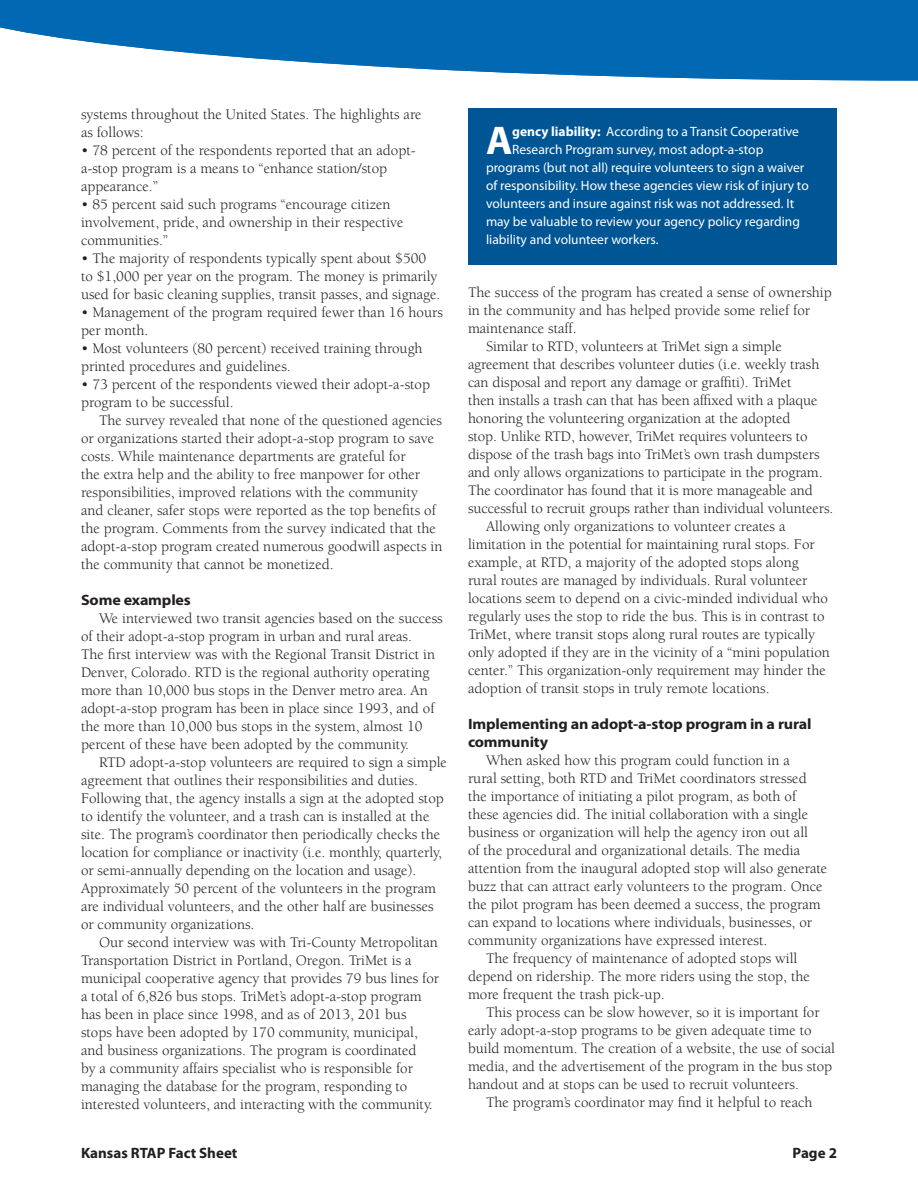
<style>
.page{position:relative;width:918px;height:1188px;background:#fff}
.page>*{position:absolute;margin:0;border:0;box-sizing:border-box;transform-origin:0 0}
.t1{font:700 40.2px "Myriad Pro";color:#fff}
.t2{font:15px/18px "Berkeley Std";color:#231f20}
.t3{font:700 15px/18px "Myriad Pro";letter-spacing:-.01em;color:#231f20;scale:1.07 1}
.t4{font:700 15px "Myriad Pro";letter-spacing:-.01em;color:#231f20}
.t5{font:13.5px "Myriad Pro";color:#fff}
.s1{font-weight:700}
</style>
<div class="page">
<svg style="left:0;top:0;width:918px;height:81px;fill:#0168b3"></svg>
<div style="left:468px;top:108px;width:369px;height:157px;background:#005595"></div>
<p class="t2" style="left:81px;top:105px;width:342px">systems throughout the United States. The highlights are</p>
<p class="t2" style="left:81px;top:123px;width:64px">as follows:</p>
<p class="t2" style="left:81px;top:141px;width:336px">• 78 percent of the respondents reported that an adopt&shy;a-stop program is a means to “enhance station/stop appearance.”</p>
<p class="t2" style="left:81px;top:195px;width:324px">• 85 percent said such programs “encourage citizen involvement, pride, and ownership in their respective communities.”</p>
<p class="t2" style="left:81px;top:249px;width:361px">• The majority of respondents typically spent about $500 to $1,000 per year on the program. The money is primarily used for basic cleaning supplies, transit passes, and signage.</p>
<p class="t2" style="left:81px;top:303px;width:363px">• Management of the program required fewer than 16 hours per month.</p>
<p class="t2" style="left:81px;top:339px;width:343px">• Most volunteers (80 percent) received training through printed procedures and guidelines.</p>
<p class="t2" style="left:81px;top:375px;width:351px">• 73 percent of the respondents viewed their adopt-a-stop program to be successful.</p>
<p class="t2" style="left:81px;top:411px;width:363px;text-indent:18px">The survey revealed that none of the questioned agencies or organizations started their adopt-a-stop program to save costs. While maintenance departments are grateful for<br>the extra help and the ability to free manpower for other responsibilities, improved relations with the community and cleaner, safer stops were reported as the top benefits of the program. Comments from the survey indicated that the adopt-a-stop program created numerous goodwill aspects in the community that cannot be monetized.</p>
<p class="t3" style="left:81px;top:590px;width:104px">Some examples</p>
<p class="t2" style="left:81px;top:609px;width:363px;text-indent:18px">We interviewed two transit agencies based on the success of their adopt-a-stop program in urban and rural areas.<br>The first interview was with the Regional Transit District in Denver, Colorado. RTD is the regional authority operating more than 10,000 bus stops in the Denver metro area. An adopt-a-stop program has been in place since 1993, and of the more than 10,000 bus stops in the system, almost 10 percent of these have been adopted by the community.</p>
<p class="t2" style="left:81px;top:753px;width:368px;text-indent:18px">RTD adopt-a-stop volunteers are required to sign a simple agreement that outlines their responsibilities and duties.<br>Following that, the agency installs a sign at the adopted stop to identify the volunteer, and a trash can is installed at the site. The program’s coordinator then periodically checks the location for compliance or inactivity (i.e. monthly, quarterly, or semi-annually depending on the location and usage).<br>Approximately 50 percent of the volunteers in the program are individual volunteers, and the other half are businesses or community organizations.</p>
<p class="t2" style="left:81px;top:933px;width:360px;text-indent:18px">Our second interview was with Tri-County Metropolitan Transportation District in Portland, Oregon. TriMet is a municipal cooperative agency that provides 79 bus lines for a total of 6,826 bus stops. TriMet’s adopt-a-stop program has been in place since 1998, and as of 2013, 201 bus stops have been adopted by 170 community, municipal, and business organizations. The program is coordinated<br>by a community affairs specialist who is responsible for managing the database for the program, responding to interested volunteers, and interacting with the community.</p>
<p class="t1" style="left:486px;top:114px;width:28px">A</p>
<p class="t5" style="left:512px;top:123px;width:288px"><span class="s1">gency liability:</span> According to a Transit Cooperative</p>
<p class="t5" style="left:512px;top:141px;width:253px">Research Program survey, most adopt-a-stop</p>
<p class="t5" style="left:486px;top:159px;width:320px">programs (but not all) require volunteers to sign a waiver</p>
<p class="t5" style="left:486px;top:177px;width:324px">of responsibility. How these agencies view risk of injury to</p>
<p class="t5" style="left:486px;top:195px;width:310px">volunteers and insure against risk was not addressed. It</p>
<p class="t5" style="left:486px;top:213px;width:315px">may be valuable to review your agency policy regarding</p>
<p class="t5" style="left:486px;top:231px;width:174px">liability and volunteer workers.</p>
<p class="t2" style="left:468px;top:283px;width:365px">The success of the program has created a sense of ownership in the community and has helped provide some relief for maintenance staff.</p>
<p class="t2" style="left:468px;top:337px;width:367px;text-indent:18px">Similar to RTD, volunteers at TriMet sign a simple agreement that describes volunteer duties (i.e. weekly trash can disposal and report any damage or graffiti). TriMet<br>then installs a trash can that has been affixed with a plaque honoring the volunteering organization at the adopted<br>stop. Unlike RTD, however, TriMet requires volunteers to dispose of the trash bags into TriMet’s own trash dumpsters and only allows organizations to participate in the program.<br>The coordinator has found that it is more manageable and successful to recruit groups rather than individual volunteers.</p>
<p class="t2" style="left:468px;top:517px;width:363px;text-indent:18px">Allowing only organizations to volunteer creates a limitation in the potential for maintaining rural stops. For example, at RTD, a majority of the adopted stops along rural routes are managed by individuals. Rural volunteer locations seem to depend on a civic-minded individual who regularly uses the stop to ride the bus. This is in contrast to TriMet, where transit stops along rural routes are typically only adopted if they are in the vicinity of a “mini population center.” This organization-only requirement may hinder the adoption of transit stops in truly remote locations.</p>
<p class="t3" style="left:468px;top:714px;width:323px">Implementing an adopt-a-stop program in a rural community</p>
<p class="t2" style="left:468px;top:751px;width:361px;text-indent:18px">When asked how this program could function in a<br>rural setting, both RTD and TriMet coordinators stressed the importance of initiating a pilot program, as both of these agencies did. The initial collaboration with a single business or organization will help the agency iron out all<br>of the procedural and organizational details. The media attention from the inaugural adopted stop will also generate buzz that can attract early volunteers to the program. Once the pilot program has been deemed a success, the program can expand to locations where individuals, businesses, or community organizations have expressed interest.</p>
<p class="t2" style="left:468px;top:949px;width:343px;text-indent:18px">The frequency of maintenance of adopted stops will depend on ridership. The more riders using the stop, the more frequent the trash pick-up.</p>
<p class="t2" style="left:468px;top:1003px;width:368px;text-indent:18px">This process can be slow however, so it is important for early adopt-a-stop programs to be given adequate time to build momentum. The creation of a website, the use of social media, and the advertisement of the program in the bus stop handout and at stops can be used to recruit volunteers.</p>
<p class="t2" style="left:486px;top:1093px;width:328px">The program’s coordinator may find it helpful to reach</p>
<p class="t4" style="left:81px;top:1143px;width:158px">Kansas RTAP Fact Sheet</p>
<p class="t4" style="left:793px;top:1143px;width:46px">Page 2</p>
</div>
